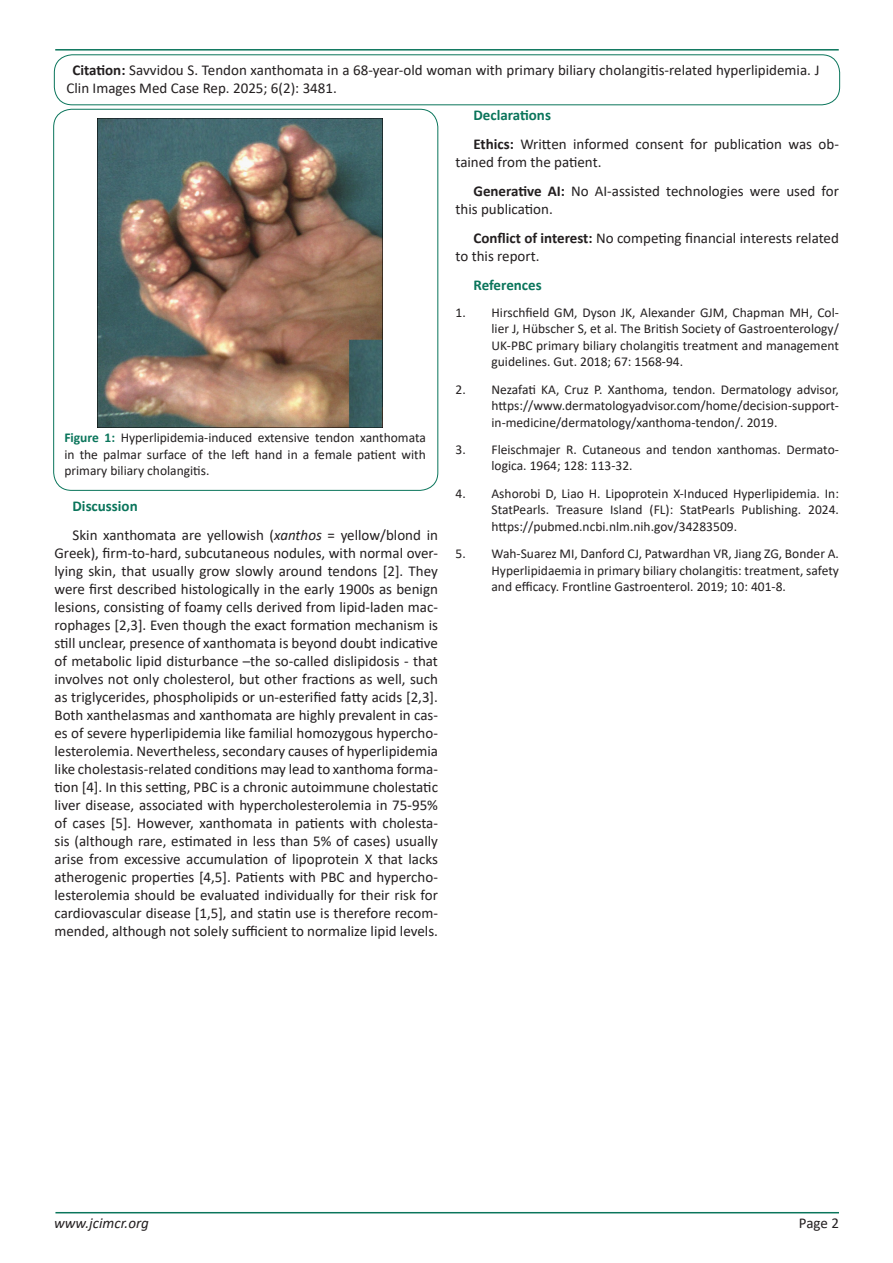
<style>
.page{position:relative;width:893px;height:1263px;background:#fff}
.page>*{position:absolute;margin:0;border:0;box-sizing:border-box;transform-origin:0 0}
.t1{font:15px/18px "Calibri";color:#231f20}
.t2{font:700 15px "Calibri";color:#0a755b}
.t3{font:italic 15px "Calibri";color:#231f20}
.t4{font:13.5px/16.5px "Calibri";color:#231f20;text-align:justify}
.s1{font-weight:700}
.s2{font-weight:700;color:#0a755b}
.s3{font-style:italic}
</style>
<div class="page">
<hr style="left:55px;top:1212px;width:784px;height:1px;background:#0a755b">
<hr style="left:55px;top:49px;width:784px;height:2px;background:#0a755b">
<div style="left:54px;top:55px;width:786px;height:50px;border:1px solid #0a755b;border-radius:18px"></div>
<img style="left:97px;top:119px;width:285px;height:309px">
<p class="t1" style="left:67px;top:61px;width:755px;text-indent:6px"><span class="s1">Citation:</span> Savvidou S. Tendon xanthomata in a 68-year-old woman with primary biliary cholangitis-related hyperlipidemia. J<br>Clin Images Med Case Rep. 2025; 6(2): 3481.</p>
<p class="t4" style="left:64px;top:429px;width:363px"><span class="s2">Figure 1:</span> Hyperlipidemia-induced extensive tendon xanthomata in the palmar surface of the left hand in a female patient with primary biliary cholangitis.</p>
<p class="t2" style="left:73px;top:495px;width:67px">Discussion</p>
<p class="t1" style="left:55px;top:525px;width:385px;text-align:justify;text-indent:18px">Skin xanthomata are yellowish (<span class="s3">xanthos</span> = yellow/blond in Greek), firm-to-hard, subcutaneous nodules, with normal over&shy;lying skin, that usually grow slowly around tendons [2]. They were first described histologically in the early 1900s as benign lesions, consisting of foamy cells derived from lipid-laden mac&shy;rophages [2,3]. Even though the exact formation mechanism is still unclear, presence of xanthomata is beyond doubt indicative of metabolic lipid disturbance –the so-called dislipidosis - that involves not only cholesterol, but other fractions as well, such as triglycerides, phospholipids or un-esterified fatty acids [2,3].<br>Both xanthelasmas and xanthomata are highly prevalent in cas&shy;es of severe hyperlipidemia like familial homozygous hypercho&shy;lesterolemia. Nevertheless, secondary causes of hyperlipidemia like cholestasis-related conditions may lead to xanthoma forma&shy;tion [4]. In this setting, PBC is a chronic autoimmune cholestatic liver disease, associated with hypercholesterolemia in 75-95% of cases [5]. However, xanthomata in patients with cholesta&shy;sis (although rare, estimated in less than 5% of cases) usually arise from excessive accumulation of lipoprotein X that lacks atherogenic properties [4,5]. Patients with PBC and hypercho&shy;lesterolemia should be evaluated individually for their risk for cardiovascular disease [1,5], and statin use is therefore recom&shy;mended, although not solely sufficient to normalize lipid levels.</p>
<p class="t2" style="left:473px;top:105px;width:79px">Declarations</p>
<p class="t1" style="left:455px;top:135px;width:385px;text-indent:18px"><span class="s1">Ethics:</span> Written informed consent for publication was ob&shy;tained from the patient.</p>
<p class="t1" style="left:455px;top:182px;width:385px;text-indent:18px"><span class="s1">Generative AI:</span> No AI-assisted technologies were used for this publication.</p>
<p class="t1" style="left:455px;top:228px;width:385px;text-indent:18px"><span class="s1">Conflict of interest:</span> No competing financial interests related to this report.</p>
<p class="t2" style="left:473px;top:274px;width:70px">References</p>
<p class="t4" style="left:491px;top:304px;width:349px;text-indent:-36px">1. Hirschfield GM, Dyson JK, Alexander GJM, Chapman MH, Col&shy;lier J, Hübscher S, et al. The British Society of Gastroenterology/ UK-PBC primary biliary cholangitis treatment and management guidelines. Gut. 2018; 67: 1568-94.</p>
<p class="t4" style="left:491px;top:381px;width:349px;text-indent:-36px">2. Nezafati KA, Cruz P. Xanthoma, tendon. Dermatology advisor, https://www.dermatologyadvisor.com/home/decision-support&shy;in-medicine/dermatology/xanthoma-tendon/. 2019.</p>
<p class="t4" style="left:491px;top:441px;width:349px;text-indent:-36px">3. Fleischmajer R. Cutaneous and tendon xanthomas. Dermato&shy;logica. 1964; 128: 113-32.</p>
<p class="t4" style="left:491px;top:485px;width:349px;text-indent:-36px">4. Ashorobi D, Liao H. Lipoprotein X-Induced Hyperlipidemia. In:<br>StatPearls. Treasure Island (FL): StatPearls Publishing. 2024. https://pubmed.ncbi.nlm.nih.gov/34283509.</p>
<p class="t4" style="left:491px;top:545px;width:349px;text-indent:-36px">5. Wah-Suarez MI, Danford CJ, Patwardhan VR, Jiang ZG, Bonder A.<br>Hyperlipidaemia in primary biliary cholangitis: treatment, safety and efficacy. Frontline Gastroenterol. 2019; 10: 401-8.</p>
<p class="t3" style="left:54px;top:1212px;width:96px">www.jcimcr.org</p>
<p class="t1" style="left:799px;top:1213px;width:42px">Page 2</p>
</div>
